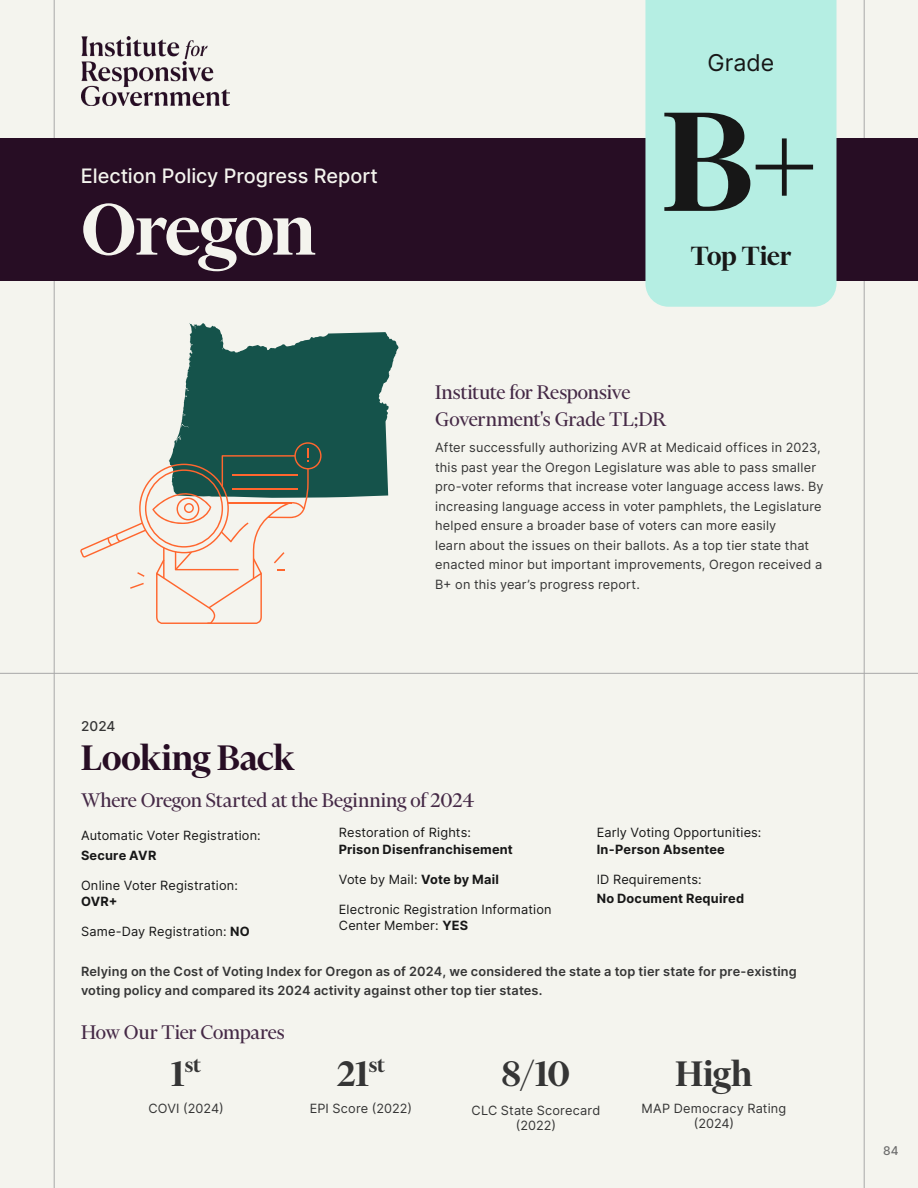
<style>
.page{position:relative;width:918px;height:1188px;background:#f4f4ee}
.page>*{position:absolute;margin:0;border:0;box-sizing:border-box;transform-origin:0 0}
.t1{font:600 162px "Financier Display";color:#171717}
.t2{font:600 83.25px "Financier Display";letter-spacing:-.025em;color:#f4f4ee}
.t3{font:600 40.5px "Financier Display";letter-spacing:-.005em;color:#353535}
.t4{font:600 40.5px "Financier Display";letter-spacing:-.005em;color:#270d24}
.t5{font:600 30.15px "Financier Display";letter-spacing:-.01em;color:#171717}
.t6{font:600 23.7px "Financier Display";color:#353535}
.t7{font:23.25px "Inter";color:#171717}
.t8{font:22.5px "Financier Display";letter-spacing:-.01em;color:#452946}
.t9{font:500 19.95px "Inter";color:#f4f4ee}
.t10{font:500 13.5px "Inter";color:#353535}
.Bullet_02{font:12.75px/19.5px "Inter";letter-spacing:.015em;color:#353535;text-align:center}
.t11{font:12.75px/16.5px "Inter";letter-spacing:.015em;color:#171717}
.t12{font:600 12.75px/19.5px "Inter";letter-spacing:.015em;color:#353535}
.t13{font:700 12.75px/16.5px "Inter";letter-spacing:.015em;color:#171717}
.t14{font:500 12px "Inter";color:#6f6f6f}
.s1{font-size:150px}
.s2{font-weight:700}
.s3{font-weight:400}
.s4{font-size:40.5px}
</style>
<div class="page">
<hr style="left:54px;top:0;width:1px;height:1188px;background:#a8a8a8">
<hr style="left:864px;top:0;width:1px;height:1188px;background:#a8a8a8">
<img style="left:81px;top:37px;width:148px;height:69px">
<div style="left:0;top:139px;width:918px;height:142px;background:#270d24"></div>
<hr style="left:0;top:673px;width:918px;height:1px;background:#a8a8a8">
<svg style="left:80px;top:323px;width:319px;height:301px"></svg>
<div style="left:645px;top:0;width:192px;height:307px;background:#b5eee3"></div>
<p class="t9" style="left:81px;top:161px;width:298px">Election Policy Progress Report</p>
<p class="t2" style="left:81px;top:174px;width:236px">Oregon</p>
<p class="t10" style="left:81px;top:716px;width:36px">2024</p>
<p class="t4" style="left:81px;top:731px;width:215px">Looking Back</p>
<p class="t7" style="left:708px;top:46px;width:68px">Grade</p>
<p class="t1" style="left:662px;top:54px;width:159px">B<span class="s1">+</span></p>
<p class="t5" style="left:691px;top:236px;width:102px">Top Tier</p>
<p class="t8" style="left:435px;top:380px;width:197px">Institute for Responsive</p>
<p class="t8" style="left:435px;top:407px;width:233px">Government's Grade TL;DR</p>
<p class="Bullet_02" style="left:435px;top:438px;width:390px;text-align:left">After successfully authorizing AVR at Medicaid offices in 2023, this past year the Oregon Legislature was able to pass smaller pro-voter reforms that increase voter language access laws. By increasing language access in voter pamphlets, the Legislature helped ensure a broader base of voters can more easily<br>learn about the issues on their ballots. As a top tier state that enacted minor but important improvements, Oregon received a B+ on this year’s progress report.</p>
<p class="t8" style="left:81px;top:789px;width:395px">Where Oregon Started at the Beginning of 2024</p>
<p class="t11" style="left:81px;top:825px;width:181px;line-height:19.5px">Automatic Voter Registration:<br><span class="s2">Secure AVR</span></p>
<p class="t11" style="left:81px;top:876px;width:158px">Online Voter Registration:<br><span class="s2">OVR+</span></p>
<p class="t11" style="left:81px;top:923px;width:170px">Same-Day Registration: <span class="s2">NO</span></p>
<p class="t13" style="left:339px;top:824px;width:176px"><span class="s3">Restoration of Rights:<br></span>Prison Disenfranchisement</p>
<p class="t11" style="left:339px;top:870px;width:162px">Vote by Mail: <span class="s2">Vote by Mail</span></p>
<p class="t11" style="left:339px;top:900px;width:214px">Electronic Registration Information<br>Center Member: <span class="s2">YES</span></p>
<p class="t11" style="left:597px;top:824px;width:166px">Early Voting Opportunities:<br><span class="s2">In-Person Absentee</span></p>
<p class="t13" style="left:597px;top:869px;width:149px;line-height:19.5px"><span class="s3">ID Requirements:<br></span>No Document Required</p>
<p class="t12" style="left:81px;top:961px;width:717px">Relying on the Cost of Voting Index for Oregon as of 2024, we considered the state a top tier state for pre-existing voting policy and compared its 2024 activity against other top tier states.</p>
<p class="t8" style="left:81px;top:1021px;width:205px">How Our Tier Compares</p>
<p class="t6" style="left:171px;top:1049px;width:31px"><span class="s4">1</span>st</p>
<p class="Bullet_02" style="left:148px;top:1098px;width:77px">COVI (2024)</p>
<p class="t3" style="left:337px;top:1047px;width:49px">21<sup>st</sup></p>
<p class="Bullet_02" style="left:310px;top:1098px;width:104px">EPI Score (2022)</p>
<p class="t3" style="left:502px;top:1047px;width:70px">8/10</p>
<p class="Bullet_02" style="left:472px;top:1102px;width:130px;line-height:15px">CLC State Scorecard (2022)</p>
<p class="t3" style="left:676px;top:1047px;width:78px">High</p>
<p class="Bullet_02" style="left:642px;top:1101px;width:146px;line-height:15px">MAP Democracy Rating (2024)</p>
<p class="t14" style="left:883px;top:1142px;width:17px">84</p>
</div>
